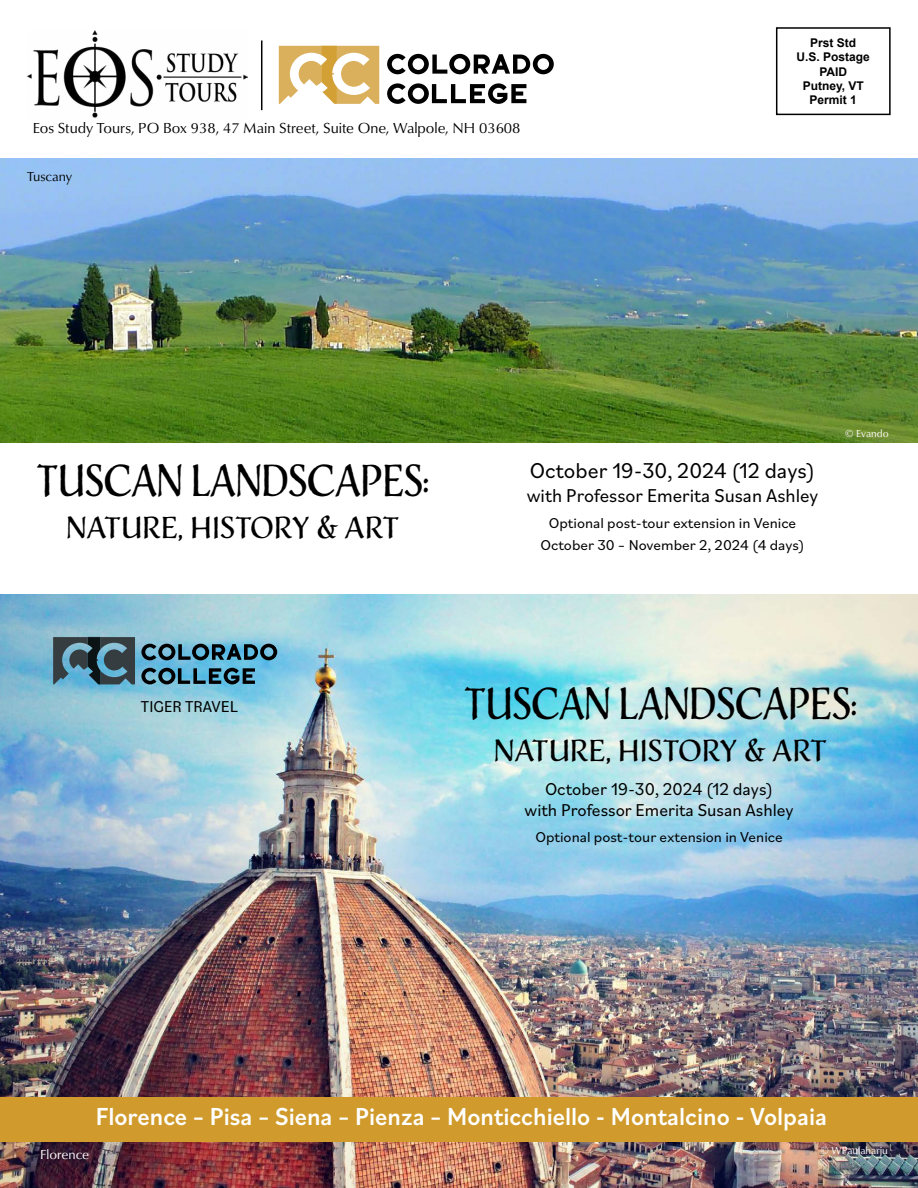
<style>
.page{position:relative;width:918px;height:1188px;background:#fff}
.page>*{position:absolute;margin:0;border:0;box-sizing:border-box;transform-origin:0 0}
.t1{font:44.7px "Adorn Roman";letter-spacing:-.02em;color:#000;scale:.85 1}
.t2{font:30.3px "Adorn Roman";letter-spacing:.01em;color:#000}
.t3{font:500 25.8px "Bilo";color:#fff;scale:.93 1}
.t4{font:22.5px "Bilo";color:#000;scale:.96 1}
.t5{font:19.5px "Bilo";color:#000;scale:.96 1}
.t6{font:18px/21.6px "Bilo";color:#000;text-align:center;scale:.96 1}
.t7{font:16.5px "Bilo";color:#000;scale:.94 1}
.t8{font:15px/21.6px "Bilo";color:#000;text-align:center}
.t9{font:15px "Classico URW";color:#000}
.t10{font:13.5px "Classico URW";color:#fff}
.t11{font:13.5px "Classico URW";color:#000}
.t12{font:700 12px/14.4px "Arial";color:#000;text-align:center}
.t13{font:10.5px "Classico URW";color:#fff}
</style>
<div class="page">
<img style="left:0;top:594px;width:918px;height:594px">
<div style="left:776px;top:27px;width:115px;height:88px;border:2px solid #000"></div>
<svg style="left:387px;top:54px;width:167px;height:50px"></svg>
<svg style="left:279px;top:46px;width:100px;height:58px"></svg>
<hr style="left:261px;top:40px;width:1px;height:70px;background:#000">
<img style="left:27px;top:30px;width:220px;height:88px">
<div style="left:0;top:1097px;width:918px;height:45px;background:#d09b2c"></div>
<svg style="left:141px;top:644px;width:136px;height:40px;background:#447c93"></svg>
<svg style="left:53px;top:637px;width:82px;height:47px;background:#42606d"></svg>
<img style="left:0;top:159px;width:918px;height:284px">
<p class="t9" style="left:33px;top:117px;width:489px">Eos Study Tours, PO Box 938, 47 Main Street, Suite One, Walpole, NH 03608</p>
<p class="t11" style="left:27px;top:166px;width:47px">Tuscany</p>
<p class="t12" style="left:797px;top:35px;width:75px">Prst Std<br>U.S. Postage<br>PAID<br>Putney, VT<br>Permit 1</p>
<p class="t13" style="left:845px;top:426px;width:45px">© Evando</p>
<h1 class="t1" style="left:36px;top:453px;width:464px">TUSCAN LANDSCAPES:</h1>
<h2 class="t2" style="left:66px;top:509px;width:335px">NATURE, HISTORY &amp; ART</h2>
<h3 class="t4" style="left:530px;top:455px;width:299px">October 19-30, 2024 (12 days)</h3>
<h3 class="t5" style="left:527px;top:482px;width:305px">with Professor Emerita Susan Ashley</h3>
<p class="t8" style="left:540px;top:512px;width:266px">Optional post-tour extension in Venice<br>October 30 – November 2, 2024 (4 days)</p>
<p class="t7" style="left:141px;top:695px;width:105px">TIGER TRAVEL</p>
<h1 class="t1" style="left:464px;top:676px;width:464px">TUSCAN LANDSCAPES:</h1>
<h2 class="t2" style="left:494px;top:732px;width:335px">NATURE, HISTORY &amp; ART</h2>
<p class="t6" style="left:525px;top:777px;width:282px">October 19-30, 2024 (12 days)<br>with Professor Emerita Susan Ashley</p>
<p class="t8" style="left:535px;top:826px;width:249px">Optional post-tour extension in Venice</p>
<h3 class="t3" style="left:96px;top:1099px;width:788px">Florence – Pisa – Siena – Pienza – Monticchiello - Montalcino - Volpaia</h3>
<p class="t10" style="left:40px;top:1144px;width:50px">Florence</p>
<p class="t13" style="left:820px;top:1142px;width:69px">© WPaulaharju</p>
</div>
